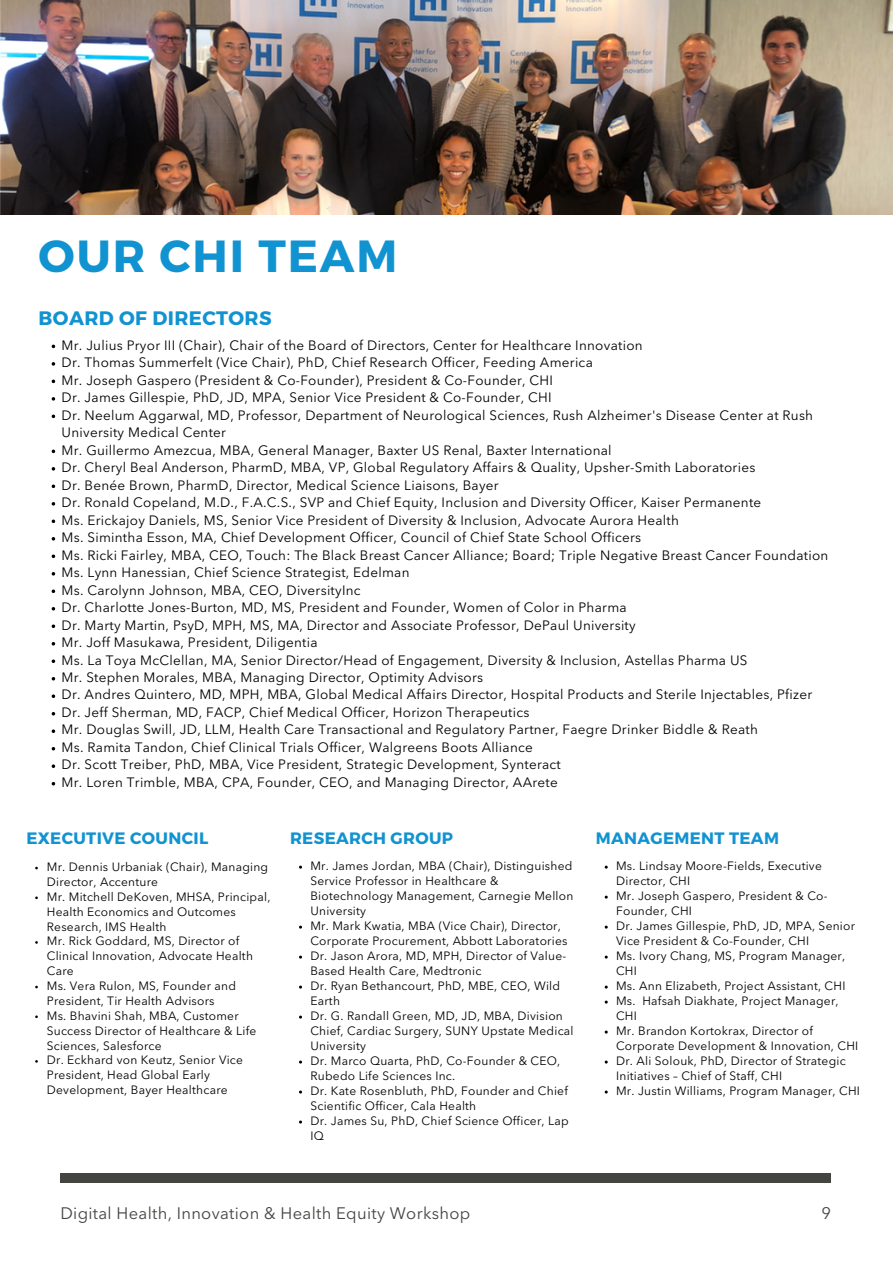
<style>
.page{position:relative;width:893px;height:1264px;background:#fff}
.page>*{position:absolute;margin:0;border:0;box-sizing:border-box;transform-origin:0 0}
.t1{font:700 45px "Montserrat";letter-spacing:.04em;color:#1193d1}
.t2{font:700 19.5px "Montserrat";letter-spacing:.02em;color:#1193d1}
.t3{font:16.5px "Avenir Next LT Pro";letter-spacing:.02em;color:#444440}
.t4{font:700 16.5px "Montserrat";letter-spacing:.02em;color:#1193d1}
.t5{font:13.5px/17.5px "Avenir Next LT Pro";letter-spacing:.02em;color:#000}
.t6{font:12px/15px "Avenir Next LT Pro";letter-spacing:.02em;color:#000}
</style>
<div class="page">
<img style="left:0;top:0;width:892px;height:215px">
<svg style="left:52px;top:344px;width:3px;height:4px"></svg>
<svg style="left:52px;top:379px;width:3px;height:4px"></svg>
<svg style="left:52px;top:414px;width:3px;height:4px"></svg>
<svg style="left:52px;top:449px;width:3px;height:4px"></svg>
<svg style="left:52px;top:484px;width:3px;height:4px"></svg>
<svg style="left:52px;top:519px;width:3px;height:4px"></svg>
<svg style="left:52px;top:554px;width:3px;height:4px"></svg>
<svg style="left:52px;top:589px;width:3px;height:4px"></svg>
<svg style="left:52px;top:624px;width:3px;height:4px"></svg>
<svg style="left:52px;top:659px;width:3px;height:4px"></svg>
<svg style="left:52px;top:694px;width:3px;height:4px"></svg>
<svg style="left:52px;top:729px;width:3px;height:4px"></svg>
<svg style="left:52px;top:764px;width:3px;height:4px"></svg>
<div style="left:60px;top:1173px;width:770px;height:9px;background:#444440"></div>
<p class="t1" style="left:39px;top:227px;width:360px">OUR CHI TEAM</p>
<p class="t2" style="left:39px;top:305px;width:234px">BOARD OF DIRECTORS</p>
<p class="t5" style="left:62px;top:337px;width:582px">Mr. Julius Pryor III (Chair), Chair of the Board of Directors, Center for Healthcare Innovation</p>
<p class="t5" style="left:62px;top:355px;width:532px">Dr. Thomas Summerfelt (Vice Chair), PhD, Chief Research Officer, Feeding America</p>
<p class="t5" style="left:62px;top:372px;width:493px">Mr. Joseph Gaspero (President &amp; Co-Founder), President &amp; Co-Founder, CHI</p>
<p class="t5" style="left:62px;top:390px;width:491px">Dr. James Gillespie, PhD, JD, MPA, Senior Vice President &amp; Co-Founder, CHI</p>
<p class="t5" style="left:62px;top:407px;width:753px">Dr. Neelum Aggarwal, MD, Professor, Department of Neurological Sciences, Rush Alzheimer's Disease Center at Rush<br>University Medical Center</p>
<p class="t5" style="left:62px;top:442px;width:551px">Mr. Guillermo Amezcua, MBA, General Manager, Baxter US Renal, Baxter International</p>
<p class="t5" style="left:62px;top:460px;width:695px">Dr. Cheryl Beal Anderson, PharmD, MBA, VP, Global Regulatory Affairs &amp; Quality, Upsher-Smith Laboratories</p>
<p class="t5" style="left:62px;top:477px;width:438px">Dr. Benée Brown, PharmD, Director, Medical Science Liaisons, Bayer</p>
<p class="t5" style="left:62px;top:495px;width:701px">Dr. Ronald Copeland, M.D., F.A.C.S., SVP and Chief Equity, Inclusion and Diversity Officer, Kaiser Permanente</p>
<p class="t5" style="left:62px;top:512px;width:619px">Ms. Erickajoy Daniels, MS, Senior Vice President of Diversity &amp; Inclusion, Advocate Aurora Health</p>
<p class="t5" style="left:62px;top:530px;width:581px">Ms. Simintha Esson, MA, Chief Development Officer, Council of Chief State School Officers</p>
<p class="t5" style="left:62px;top:547px;width:768px">Ms. Ricki Fairley, MBA, CEO, Touch: The Black Breast Cancer Alliance; Board; Triple Negative Breast Cancer Foundation</p>
<p class="t5" style="left:62px;top:565px;width:349px">Ms. Lynn Hanessian, Chief Science Strategist, Edelman</p>
<p class="t5" style="left:62px;top:582px;width:300px">Ms. Carolynn Johnson, MBA, CEO, DiversityInc</p>
<p class="t5" style="left:62px;top:599px;width:566px">Dr. Charlotte Jones-Burton, MD, MS, President and Founder, Women of Color in Pharma</p>
<p class="t5" style="left:62px;top:617px;width:575px">Dr. Marty Martin, PsyD, MPH, MS, MA, Director and Associate Professor, DePaul University</p>
<p class="t5" style="left:62px;top:634px;width:257px">Mr. Joff Masukawa, President, Diligentia</p>
<p class="t5" style="left:62px;top:652px;width:687px">Ms. La Toya McClellan, MA, Senior Director/Head of Engagement, Diversity &amp; Inclusion, Astellas Pharma US</p>
<p class="t5" style="left:62px;top:669px;width:423px">Mr. Stephen Morales, MBA, Managing Director, Optimity Advisors</p>
<p class="t5" style="left:62px;top:687px;width:752px">Dr. Andres Quintero, MD, MPH, MBA, Global Medical Affairs Director, Hospital Products and Sterile Injectables, Pfizer</p>
<p class="t5" style="left:62px;top:704px;width:469px">Dr. Jeff Sherman, MD, FACP, Chief Medical Officer, Horizon Therapeutics</p>
<p class="t5" style="left:62px;top:722px;width:697px">Mr. Douglas Swill, JD, LLM, Health Care Transactional and Regulatory Partner, Faegre Drinker Biddle &amp; Reath</p>
<p class="t5" style="left:62px;top:739px;width:473px">Ms. Ramita Tandon, Chief Clinical Trials Officer, Walgreens Boots Alliance</p>
<p class="t5" style="left:62px;top:757px;width:501px">Dr. Scott Treiber, PhD, MBA, Vice President, Strategic Development, Synteract</p>
<p class="t5" style="left:62px;top:774px;width:497px">Mr. Loren Trimble, MBA, CPA, Founder, CEO, and Managing Director, AArete</p>
<p class="t4" style="left:26px;top:827px;width:183px">EXECUTIVE COUNCIL</p>
<p class="t6" style="left:47px;top:860px;width:223px">Mr. Dennis Urbaniak (Chair), Managing<br>Director, Accenture</p>
<p class="t6" style="left:47px;top:890px;width:225px">Mr. Mitchell DeKoven, MHSA, Principal,<br>Health Economics and Outcomes<br>Research, IMS Health</p>
<p class="t6" style="left:47px;top:935px;width:208px">Mr. Rick Goddard, MS, Director of<br>Clinical Innovation, Advocate Health<br>Care</p>
<p class="t6" style="left:47px;top:979px;width:191px">Ms. Vera Rulon, MS, Founder and<br>President, Tir Health Advisors</p>
<p class="t6" style="left:47px;top:1009px;width:211px">Ms. Bhavini Shah, MBA, Customer<br>Success Director of Healthcare &amp; Life<br>Sciences, Salesforce</p>
<p class="t6" style="left:47px;top:1053px;width:198px">Dr. Eckhard von Keutz, Senior Vice<br>President, Head Global Early<br>Development, Bayer Healthcare</p>
<p class="t4" style="left:290px;top:827px;width:164px">RESEARCH GROUP</p>
<p class="t6" style="left:310px;top:859px;width:264px">Mr. James Jordan, MBA (Chair), Distinguished Service Professor in Healthcare &amp; Biotechnology Management, Carnegie Mellon University</p>
<p class="t6" style="left:310px;top:919px;width:258px">Mr. Mark Kwatia, MBA (Vice Chair), Director,<br>Corporate Procurement, Abbott Laboratories</p>
<p class="t6" style="left:310px;top:949px;width:257px">Dr. Jason Arora, MD, MPH, Director of Value-<br>Based Health Care, Medtronic</p>
<p class="t6" style="left:310px;top:979px;width:251px">Dr. Ryan Bethancourt, PhD, MBE, CEO, Wild<br>Earth</p>
<p class="t6" style="left:310px;top:1009px;width:265px">Dr. G. Randall Green, MD, JD, MBA, Division<br>Chief, Cardiac Surgery, SUNY Upstate Medical<br>University</p>
<p class="t6" style="left:310px;top:1054px;width:251px">Dr. Marco Quarta, PhD, Co-Founder &amp; CEO,<br>Rubedo Life Sciences Inc.</p>
<p class="t6" style="left:310px;top:1084px;width:259px">Dr. Kate Rosenbluth, PhD, Founder and Chief<br>Scientific Officer, Cala Health</p>
<p class="t6" style="left:310px;top:1114px;width:260px">Dr. James Su, PhD, Chief Science Officer, Lap<br>IQ</p>
<p class="t4" style="left:595px;top:827px;width:185px">MANAGEMENT TEAM</p>
<p class="t6" style="left:616px;top:859px;width:207px">Ms. Lindsay Moore-Fields, Executive<br>Director, CHI</p>
<p class="t6" style="left:616px;top:889px;width:213px">Mr. Joseph Gaspero, President &amp; Co-<br>Founder, CHI</p>
<p class="t6" style="left:616px;top:919px;width:240px">Dr. James Gillespie, PhD, JD, MPA, Senior<br>Vice President &amp; Co-Founder, CHI</p>
<p class="t6" style="left:616px;top:949px;width:231px">Ms. Ivory Chang, MS, Program Manager,<br>CHI</p>
<p class="t6" style="left:616px;top:979px;width:231px">Ms. Ann Elizabeth, Project Assistant, CHI</p>
<p class="t6" style="left:616px;top:994px;width:224px">Ms. Hafsah Diakhate, Project Manager,<br>CHI</p>
<p class="t6" style="left:616px;top:1024px;width:244px">Mr. Brandon Kortokrax, Director of<br>Corporate Development &amp; Innovation, CHI</p>
<p class="t6" style="left:616px;top:1054px;width:231px">Dr. Ali Solouk, PhD, Director of Strategic<br>Initiatives – Chief of Staff, CHI</p>
<p class="t6" style="left:616px;top:1084px;width:245px">Mr. Justin Williams, Program Manager, CHI</p>
<p class="t3" style="left:60px;top:1206px;width:411px">Digital Health, Innovation &amp; Health Equity Workshop</p>
<p class="t3" style="left:821px;top:1206px;width:11px">9</p>
</div>
